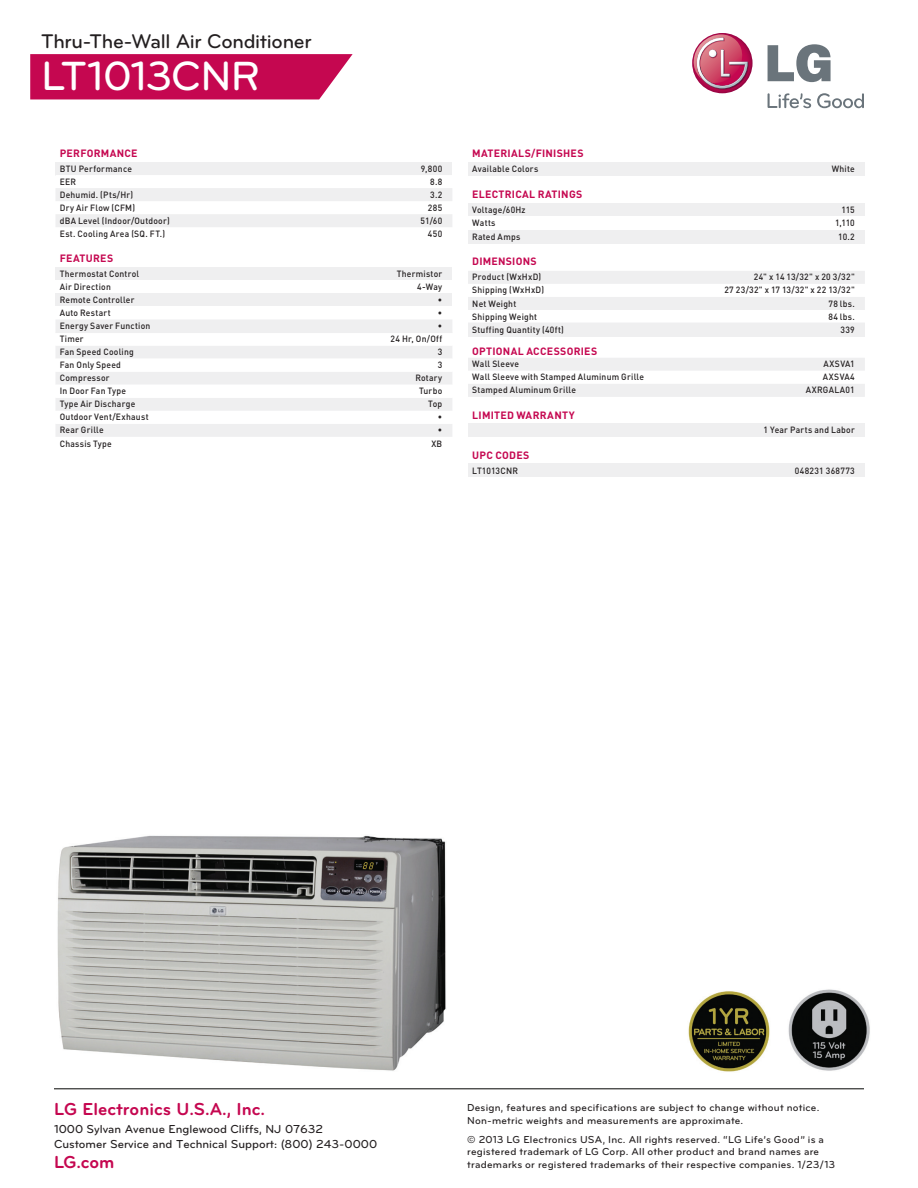
<style>
.page{position:relative;width:918px;height:1188px;background:#fff}
.page>*{position:absolute;margin:0;border:0;box-sizing:border-box;transform-origin:0 0}
.t1{font:500 42.3px "Bryant LG";letter-spacing:-.025em;color:#fff}
.t2{font:500 20.55px "Bryant LG";letter-spacing:-.015em;color:#231f20}
.t3{font:700 18px "Bryant Pro";color:#c50750}
.t4{font:500 12px/15px "Bryant Pro";color:#231f20}
.t5{font:500 10.5px/12.6px "Bryant Pro";letter-spacing:.02em;color:#231f20}
.t6{font:700 10.5px "DIN";letter-spacing:.025em;color:#c50750}
.t7{font:500 9px "DIN";letter-spacing:.03em;color:#231f20;scale:.95 1}
</style>
<div class="page">
<img style="left:788px;top:989px;width:82px;height:82px">
<svg style="left:30px;top:54px;width:323px;height:45px;background:#c81459"></svg>
<div style="left:56px;top:162px;width:396px;height:13px;background:#efeff0"></div>
<svg style="left:56px;top:188px;width:396px;height:39px"></svg>
<div style="left:56px;top:267px;width:396px;height:13px;background:#efeff0"></div>
<div style="left:56px;top:293px;width:396px;height:13px;background:#efeff0"></div>
<div style="left:56px;top:320px;width:396px;height:12px;background:#efeff0"></div>
<svg style="left:56px;top:346px;width:396px;height:91px;fill:#efeff0"></svg>
<hr style="left:56px;top:332px;width:396px;height:1px;background:#efeff0">
<div style="left:468px;top:162px;width:397px;height:14px;background:#efeff0"></div>
<div style="left:468px;top:203px;width:397px;height:14px;background:#efeff0"></div>
<div style="left:468px;top:230px;width:397px;height:14px;background:#efeff0"></div>
<svg style="left:468px;top:271px;width:397px;height:126px"></svg>
<div style="left:468px;top:310px;width:397px;height:13px;background:#fff"></div>
<div style="left:468px;top:323px;width:397px;height:13px;background:#efeff0"></div>
<div style="left:468px;top:424px;width:397px;height:13px;background:#efeff0"></div>
<div style="left:468px;top:464px;width:397px;height:13px;background:#efeff0"></div>
<div style="left:692px;top:33px;width:60px;height:60px;background:#a40646;border-radius:30px"></div>
<svg style="left:692px;top:34px;width:57px;height:56px"></svg>
<svg style="left:768px;top:44px;width:63px;height:38px"></svg>
<svg style="left:768px;top:93px;width:43px;height:15px"></svg>
<svg style="left:817px;top:93px;width:47px;height:15px"></svg>
<hr style="left:54px;top:1089px;width:810px;height:1px;background:#040503">
<img style="left:688px;top:991px;width:82px;height:81px">
<img style="left:57px;top:835px;width:389px;height:236px">
<h2 class="t2" style="left:41px;top:29px;width:272px">Thru-The-Wall Air Conditioner</h2>
<h1 class="t1" style="left:41px;top:50px;width:221px">LT1013CNR</h1>
<p class="t6" style="left:60px;top:146px;width:79px">PERFORMANCE</p>
<p class="t7" style="left:60px;top:163px;width:77px">BTU Performance</p>
<p class="t7" style="left:421px;top:163px;width:24px">9,800</p>
<p class="t7" style="left:60px;top:176px;width:19px">EER</p>
<p class="t7" style="left:430px;top:176px;width:14px">8.8</p>
<p class="t7" style="left:60px;top:189px;width:79px">Dehumid. (Pts/Hr)</p>
<p class="t7" style="left:430px;top:189px;width:14px">3.2</p>
<p class="t7" style="left:60px;top:202px;width:81px">Dry Air Flow (CFM)</p>
<p class="t7" style="left:428px;top:202px;width:17px">285</p>
<p class="t7" style="left:60px;top:215px;width:117px">dBA Level (Indoor/Outdoor)</p>
<p class="t7" style="left:421px;top:215px;width:24px">51/60</p>
<p class="t7" style="left:60px;top:228px;width:112px">Est. Cooling Area (SQ. FT.)</p>
<p class="t7" style="left:428px;top:228px;width:17px">450</p>
<p class="t6" style="left:60px;top:251px;width:55px">FEATURES</p>
<p class="t7" style="left:60px;top:268px;width:85px">Thermostat Control</p>
<p class="t7" style="left:397px;top:268px;width:49px">Thermistor</p>
<p class="t7" style="left:60px;top:281px;width:55px">Air Direction</p>
<p class="t7" style="left:417px;top:281px;width:28px">4-Way</p>
<p class="t7" style="left:60px;top:294px;width:80px">Remote Controller</p>
<p class="t7" style="left:438px;top:294px;width:6px">•</p>
<p class="t7" style="left:60px;top:307px;width:55px">Auto Restart</p>
<p class="t7" style="left:438px;top:307px;width:6px">•</p>
<p class="t7" style="left:60px;top:320px;width:97px">Energy Saver Function</p>
<p class="t7" style="left:438px;top:320px;width:6px">•</p>
<p class="t7" style="left:60px;top:333px;width:27px">Timer</p>
<p class="t7" style="left:391px;top:333px;width:56px">24 Hr, On/Off</p>
<p class="t7" style="left:60px;top:346px;width:79px">Fan Speed Cooling</p>
<p class="t7" style="left:438px;top:346px;width:6px">3</p>
<p class="t7" style="left:60px;top:359px;width:66px">Fan Only Speed</p>
<p class="t7" style="left:438px;top:359px;width:6px">3</p>
<p class="t7" style="left:60px;top:372px;width:54px">Compressor</p>
<p class="t7" style="left:415px;top:372px;width:30px">Rotary</p>
<p class="t7" style="left:60px;top:385px;width:71px">In Door Fan Type</p>
<p class="t7" style="left:419px;top:385px;width:26px">Turbo</p>
<p class="t7" style="left:60px;top:398px;width:81px">Type Air Discharge</p>
<p class="t7" style="left:428px;top:398px;width:16px">Top</p>
<p class="t7" style="left:60px;top:411px;width:95px">Outdoor Vent/Exhaust</p>
<p class="t7" style="left:438px;top:411px;width:6px">•</p>
<p class="t7" style="left:60px;top:424px;width:48px">Rear Grille</p>
<p class="t7" style="left:438px;top:424px;width:6px">•</p>
<p class="t7" style="left:60px;top:438px;width:56px">Chassis Type</p>
<p class="t7" style="left:431px;top:438px;width:13px">XB</p>
<p class="t6" style="left:472px;top:146px;width:113px">MATERIALS/FINISHES</p>
<p class="t7" style="left:472px;top:163px;width:71px">Available Colors</p>
<p class="t7" style="left:832px;top:163px;width:26px">White</p>
<p class="t6" style="left:472px;top:187px;width:111px">ELECTRICAL RATINGS</p>
<p class="t7" style="left:472px;top:204px;width:58px">Voltage/60Hz</p>
<p class="t7" style="left:842px;top:204px;width:15px">115</p>
<p class="t7" style="left:472px;top:217px;width:26px">Watts</p>
<p class="t7" style="left:835px;top:217px;width:22px">1,110</p>
<p class="t7" style="left:472px;top:231px;width:52px">Rated Amps</p>
<p class="t7" style="left:838px;top:231px;width:19px">10.2</p>
<p class="t6" style="left:472px;top:255px;width:66px">DIMENSIONS</p>
<p class="t7" style="left:472px;top:271px;width:74px">Product (WxHxD)</p>
<p class="t7" style="left:754px;top:271px;width:108px">24" x 14 13/32" x 20 3/32"</p>
<p class="t7" style="left:472px;top:284px;width:77px">Shipping (WxHxD)</p>
<p class="t7" style="left:724px;top:284px;width:139px">27 23/32" x 17 13/32" x 22 13/32"</p>
<p class="t7" style="left:472px;top:298px;width:48px">Net Weight</p>
<p class="t7" style="left:828px;top:298px;width:29px">78 lbs.</p>
<p class="t7" style="left:472px;top:311px;width:70px">Shipping Weight</p>
<p class="t7" style="left:828px;top:311px;width:29px">84 lbs.</p>
<p class="t7" style="left:472px;top:324px;width:98px">Stuffing Quantity (40ft)</p>
<p class="t7" style="left:840px;top:324px;width:17px">339</p>
<p class="t6" style="left:472px;top:344px;width:126px">OPTIONAL ACCESSORIES</p>
<p class="t7" style="left:472px;top:358px;width:51px">Wall Sleeve</p>
<p class="t7" style="left:824px;top:358px;width:34px">AXSVA1</p>
<p class="t7" style="left:472px;top:371px;width:182px">Wall Sleeve with Stamped Aluminum Grille</p>
<p class="t7" style="left:823px;top:371px;width:35px">AXSVA4</p>
<p class="t7" style="left:472px;top:384px;width:111px">Stamped Aluminum Grille</p>
<p class="t7" style="left:806px;top:384px;width:53px">AXRGALA01</p>
<p class="t6" style="left:472px;top:408px;width:104px">LIMITED WARRANTY</p>
<p class="t7" style="left:764px;top:424px;width:98px">1 Year Parts and Labor</p>
<p class="t6" style="left:472px;top:448px;width:59px">UPC CODES</p>
<p class="t7" style="left:472px;top:465px;width:50px">LT1013CNR</p>
<p class="t7" style="left:795px;top:465px;width:65px">048231 368773</p>
<h3 class="t3" style="left:54px;top:1098px;width:213px">LG Electronics U.S.A., Inc.</h3>
<h3 class="t4" style="left:54px;top:1122px;width:325px">1000 Sylvan Avenue Englewood Cliffs, NJ 07632<br>Customer Service and Technical Support: (800) 243-0000</h3>
<h3 class="t3" style="left:54px;top:1151px;width:62px">LG.com</h3>
<p class="t5" style="left:467px;top:1102px;width:354px">Design, features and specifications are subject to change without notice.<br>Non-metric weights and measurements are approximate.</p>
<p class="t5" style="left:467px;top:1133px;width:370px">© 2013 LG Electronics USA, Inc. All rights reserved. “LG Life’s Good” is a registered trademark of LG Corp. All other product and brand names are trademarks or registered trademarks of their respective companies. 1/23/13</p>
</div>
